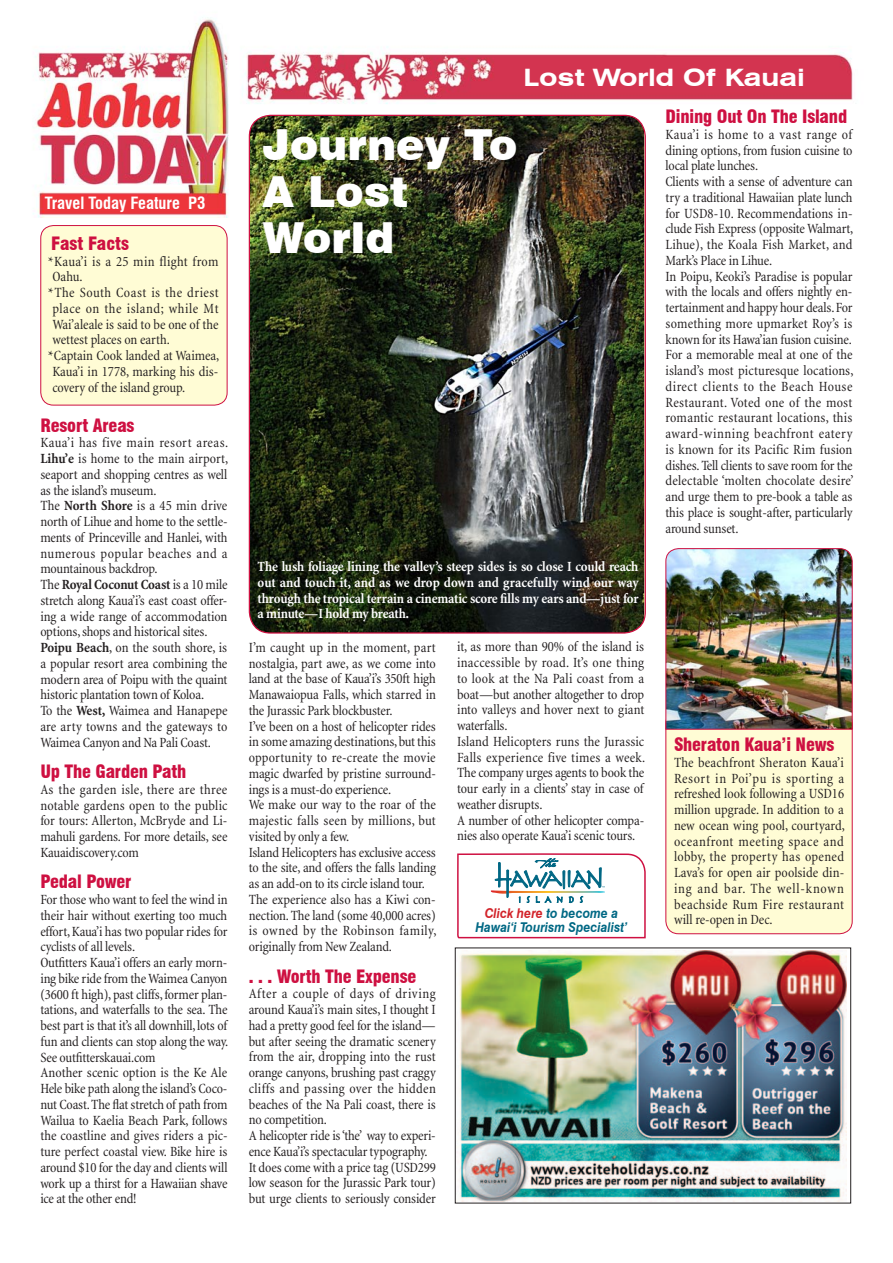
<style>
.page{position:relative;width:893px;height:1263px;background:#fff}
.page>*{position:absolute;margin:0;border:0;box-sizing:border-box;transform-origin:0 0}
.t1{font:900 42.75px/46.5px "Swiss 721 BT";color:#fff}
.t2{font:700 expanded 24px "Swiss 721 BT";color:#fff}
.t3{font:900 condensed 18px "Swiss 721 BT";letter-spacing:-.01em;color:#ce1041}
.t4{font:700 condensed 16.5px "Swiss 721 BT";color:#fff}
.t5{font:condensed 14.25px/15.8px "Minion";letter-spacing:-.01em;color:#231f20}
.t6{font:700 condensed 14.25px/15.8px "Minion";letter-spacing:-.015em;color:#fff;text-align:justify}
.t7{font:condensed 14.25px "Minion";letter-spacing:.025em;color:#231f20}
.t8{font:condensed 14.25px "Minion";letter-spacing:.03em;color:#231f20}
.t9{font:condensed 14.25px "Minion";letter-spacing:.035em;color:#231f20}
.t10{font:italic 700 13.5px/13.5px "Swiss 721 BT";color:#006884;text-align:center;scale:.9 1}
.s1{font-weight:700}
.s2{color:#d2232a}
</style>
<div class="page">
<div style="left:41px;top:226px;width:186px;height:179px;background:#fffcd5;border-radius:13px"></div>
<div style="left:40px;top:225px;width:187px;height:180px;border:1px solid #ce1041;border-radius:13px"></div>
<svg style="left:457px;top:854px;width:189px;height:85px"></svg>
<img style="left:33px;top:19px;width:820px;height:198px">
<img style="left:249px;top:115px;width:395px;height:518px">
<div style="left:666px;top:710px;width:186px;height:224px;background:#fffcd5;border-radius:13px"></div>
<div style="left:665px;top:710px;width:188px;height:224px;border:1px solid #ce1041;border-radius:13px"></div>
<img style="left:457px;top:950px;width:389px;height:251px">
<div style="left:455px;top:947px;width:396px;height:256px;border:1px solid #231f20"></div>
<img style="left:665px;top:548px;width:188px;height:182px">
<p class="t4" style="left:45px;top:193px;width:162px">Travel Today Feature P3</p>
<p class="t3" style="left:51px;top:232px;width:79px">Fast Facts</p>
<p class="t7" style="left:48px;top:254px;width:172px">*Kaua’i is a 25 min flight from</p>
<p class="t5" style="left:52px;top:269px;width:32px">Oahu.</p>
<p class="t8" style="left:48px;top:285px;width:172px">*The South Coast is the driest</p>
<p class="t9" style="left:52px;top:301px;width:168px">place on the island; while Mt</p>
<p class="t5" style="left:52px;top:317px;width:168px">Wai’aleale is said to be one of the</p>
<p class="t5" style="left:52px;top:332px;width:119px">wettest places on earth.</p>
<p class="t5" style="left:48px;top:348px;width:173px">*Captain Cook landed at Waimea,</p>
<p class="t5" style="left:52px;top:364px;width:168px">Kaua’i in 1778, marking his dis-</p>
<p class="t5" style="left:52px;top:379px;width:135px">covery of the island group.</p>
<p class="t3" style="left:40px;top:414px;width:96px">Resort Areas</p>
<p class="t5" style="left:40px;top:435px;width:190px">Kaua’i has five main resort areas.<br><span class="s1">Lihu’e</span> is home to the main airport, seaport and shopping centres as well as the island’s museum.<br>The <span class="s1">North Shore</span> is a 45 min drive north of Lihue and home to the settle&shy;ments of Princeville and Hanlei, with numerous popular beaches and a mountainous backdrop.<br>The <span class="s1">Royal Coconut Coast</span> is a 10 mile stretch along Kaua’i’s east coast offer&shy;ing a wide range of accommodation options, shops and historical sites.<br><span class="s1">Poipu Beach</span>, on the south shore, is a popular resort area combining the modern area of Poipu with the quaint historic plantation town of Koloa.<br>To the <span class="s1">West,</span> Waimea and Hanapepe are arty towns and the gateways to Waimea Canyon and Na Pali Coast.</p>
<p class="t3" style="left:40px;top:761px;width:147px">Up The Garden Path</p>
<p class="t5" style="left:40px;top:782px;width:189px;text-align:justify">As the garden isle, there are three notable gardens open to the public for tours: Allerton, McBryde and Li&shy;mahuli gardens. For more details, see Kauaidiscovery.com</p>
<p class="t3" style="left:40px;top:871px;width:93px">Pedal Power</p>
<p class="t5" style="left:40px;top:892px;width:189px">For those who want to feel the wind in their hair without exerting too much effort, Kaua’i has two popular rides for cyclists of all levels.<br>Outfitters Kaua’i offers an early morn&shy;ing bike ride from the Waimea Canyon (3600 ft high), past cliffs, former plan&shy;tations, and waterfalls to the sea. The best part is that it’s all downhill, lots of fun and clients can stop along the way.<br>See outfitterskauai.com<br>Another scenic option is the Ke Ale Hele bike path along the island’s Coco&shy;nut Coast. The flat stretch of path from Wailua to Kaelia Beach Park, follows the coastline and gives riders a pic&shy;ture perfect coastal view. Bike hire is around $10 for the day and clients will work up a thirst for a Hawaiian shave ice at the other end!</p>
<h1 class="t1" style="left:263px;top:121px;width:256px">Journey To<br>A Lost<br>World</h1>
<h2 class="t2" style="left:524px;top:63px;width:283px">Lost World Of Kauai</h2>
<p class="t3" style="left:665px;top:106px;width:183px">Dining Out On The Island</p>
<p class="t5" style="left:665px;top:127px;width:190px">Kaua’i is home to a vast range of dining options, from fusion cuisine to local plate lunches.<br>Clients with a sense of adventure can try a traditional Hawaiian plate lunch for USD8-10. Recommendations in&shy;clude Fish Express (opposite Walmart, Lihue), the Koala Fish Market, and Mark’s Place in Lihue.<br>In Poipu, Keoki’s Paradise is popular with the locals and offers nightly en&shy;tertainment and happy hour deals. For something more upmarket Roy’s is known for its Hawa’ian fusion cuisine.<br>For a memorable meal at one of the island’s most picturesque locations, direct clients to the Beach House Restaurant. Voted one of the most romantic restaurant locations, this award-winning beachfront eatery is known for its Pacific Rim fusion dishes. Tell clients to save room for the delectable ‘molten chocolate desire’ and urge them to pre-book a table as this place is sought-after, particularly around sunset.</p>
<p class="t6" style="left:258px;top:559px;width:383px">The lush foliage lining the valley’s steep sides is so close I could reach out and touch it, and as we drop down and gracefully wind our way through the tropical terrain a cinematic score fills my ears and—just for a minute—I hold my breath.</p>
<p class="t5" style="left:249px;top:640px;width:189px">I’m caught up in the moment, part nostalgia, part awe, as we come into land at the base of Kaua’i’s 350ft high Manawaiopua Falls, which starred in the Jurassic Park blockbuster.<br>I’ve been on a host of helicopter rides in some amazing destinations, but this opportunity to re-create the movie magic dwarfed by pristine surround&shy;ings is a must-do experience.<br>We make our way to the roar of the majestic falls seen by millions, but visited by only a few.<br>Island Helicopters has exclusive access to the site, and offers the falls landing as an add-on to its circle island tour.<br>The experience also has a Kiwi con&shy;nection. The land (some 40,000 acres) is owned by the Robinson family, originally from New Zealand.</p>
<p class="t3" style="left:249px;top:965px;width:169px">. . . Worth The Expense</p>
<p class="t5" style="left:249px;top:986px;width:189px">After a couple of days of driving around Kaua’i’s main sites, I thought I had a pretty good feel for the island— but after seeing the dramatic scenery from the air, dropping into the rust orange canyons, brushing past craggy cliffs and passing over the hidden beaches of the Na Pali coast, there is no competition.<br>A helicopter ride is ‘the’ way to experi&shy;ence Kaua’i’s spectacular typography.<br>It does come with a price tag (USD299 low season for the Jurassic Park tour) but urge clients to seriously consider</p>
<p class="t5" style="left:457px;top:639px;width:190px">it, as more than 90% of the island is inaccessible by road. It’s one thing to look at the Na Pali coast from a boat—but another altogether to drop into valleys and hover next to giant waterfalls.<br>Island Helicopters runs the Jurassic<br>Falls experience five times a week.<br>The company urges agents to book the tour early in a clients’ stay in case of weather disrupts.<br>A number of other helicopter compa&shy;nies also operate Kaua’i scenic tours.</p>
<p class="t10" style="left:475px;top:906px;width:170px"><span class="s2">Click here</span> to become a<br>Hawai‘i Tourism Specialist’</p>
<p class="t3" style="left:674px;top:734px;width:162px">Sheraton Kaua’i News</p>
<p class="t5" style="left:674px;top:755px;width:172px;text-align:justify">The beachfront Sheraton Kaua’i Resort in Poi’pu is sporting a refreshed look following a USD16 million upgrade. In addition to a new ocean wing pool, courtyard, oceanfront meeting space and lobby, the property has opened Lava’s for open air poolside din&shy;ing and bar. The well-known beachside Rum Fire restaurant will re-open in Dec.</p>
</div>
